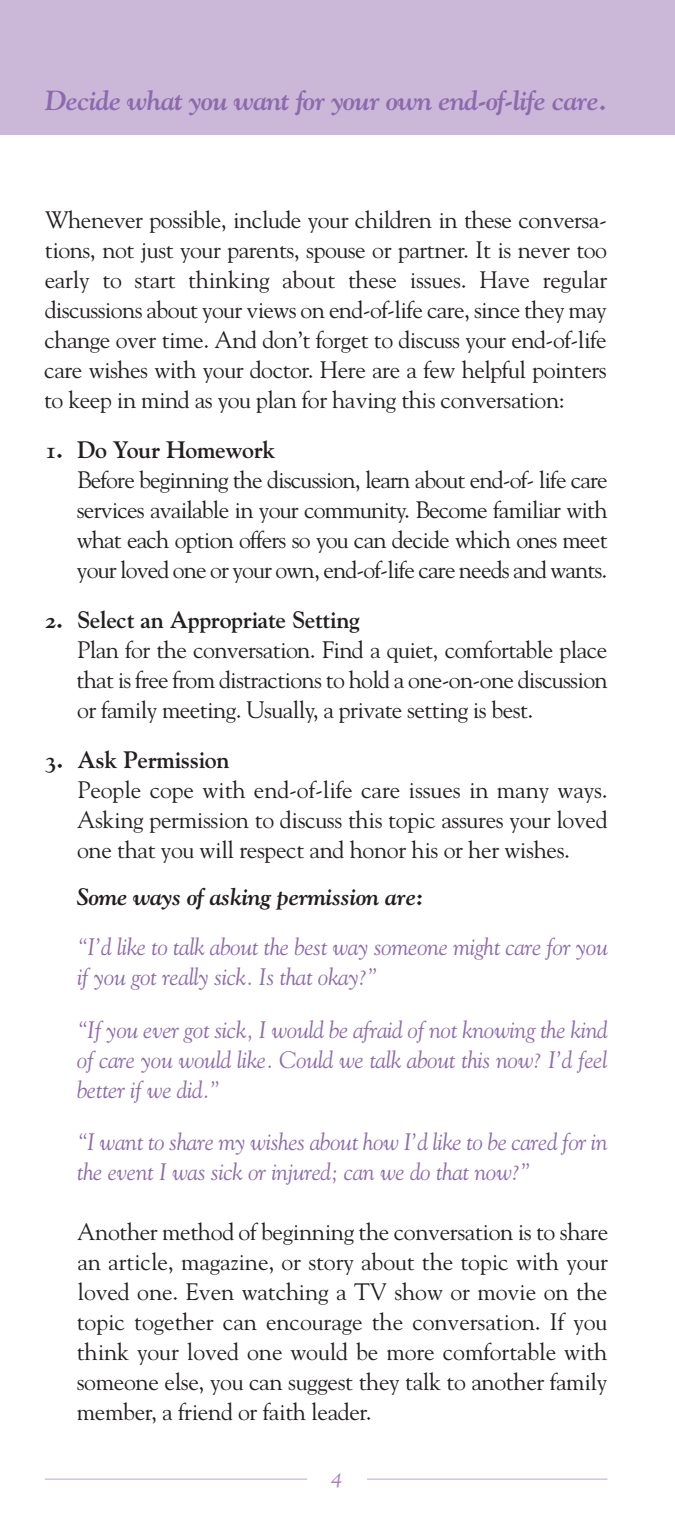
<style>
.page{position:relative;width:675px;height:1530px;background:#fff}
.page>*{position:absolute;margin:0;border:0;box-sizing:border-box;transform-origin:0 0}
.t1{font:27.5px "Goudy Bold Italic Os F";letter-spacing:-.025em;color:#8d6aae}
.t2{font:23.75px/30px "Goudy";letter-spacing:-.02em;color:#231f20;text-align:justify}
.t3{font:italic 23.75px/30px "Goudy";letter-spacing:-.015em;color:#8d6aae}
.t4{font:23.75px "Goudy Bold Os F";letter-spacing:-.015em;color:#231f20}
.t5{font:23.75px "Goudy Bold Italic Os F";letter-spacing:-.015em;color:#231f20}
.t6{font:22.5px "Goudy Italic Os F";color:#ac81b9}
</style>
<div class="page">
<div style="left:0;top:0;width:675px;height:135px;background:#cbb7d8"></div>
<hr style="left:45px;top:1479px;width:563px;height:1px;background:#cbb7d8">
<div style="left:307px;top:1440px;width:59px;height:74px;background:#fff"></div>
<p class="t1" style="left:45px;top:90px;width:564px">Decide what you want for your own end-of-life care.</p>
<p class="t2" style="left:44px;top:204px;width:565px">Whenever possible, include your children in these conversa&shy;tions, not just your parents, spouse or partner. It is never too early to start thinking about these issues. Have regular discussions about your views on end-of-life care, since they may change over time. And don’t forget to discuss your end-of-life care wishes with your doctor. Here are a few helpful pointers to keep in mind as you plan for having this conversation:</p>
<p class="t4" style="left:45px;top:440px;width:232px">1. Do Your Homework</p>
<p class="t2" style="left:77px;top:464px;width:532px">Before beginning the discussion, learn about end-of- life care services available in your community. Become familiar with what each option offers so you can decide which ones meet your loved one or your own, end-of-life care needs and wants.</p>
<p class="t4" style="left:45px;top:610px;width:316px">2. Select an Appropriate Setting</p>
<p class="t2" style="left:76px;top:634px;width:533px">Plan for the conversation. Find a quiet, comfortable place that is free from distractions to hold a one-on-one discussion or family meeting. Usually, a private setting is best.</p>
<p class="t4" style="left:45px;top:750px;width:186px">3. Ask Permission</p>
<p class="t2" style="left:77px;top:774px;width:532px">People cope with end-of-life care issues in many ways.<br>Asking permission to discuss this topic assures your loved one that you will respect and honor his or her wishes.</p>
<p class="t5" style="left:77px;top:888px;width:348px">Some ways of asking permission are:</p>
<p class="t3" style="left:77px;top:932px;width:532px">“I’d like to talk about the best way someone might care for you if you got really sick. Is that okay?”</p>
<p class="t3" style="left:77px;top:1014px;width:532px;text-align:justify">“If you ever got sick, I would be afraid of not knowing the kind of care you would like. Could we talk about this now? I’d feel better if we did.”</p>
<p class="t3" style="left:77px;top:1127px;width:532px">“I want to share my wishes about how I’d like to be cared for in the event I was sick or injured; can we do that now?”</p>
<p class="t2" style="left:77px;top:1217px;width:533px">Another method of beginning the conversation is to share an article, magazine, or story about the topic with your loved one. Even watching a TV show or movie on the topic together can encourage the conversation. If you think your loved one would be more comfortable with someone else, you can suggest they talk to another family member, a friend or faith leader.</p>
<p class="t6" style="left:331px;top:1467px;width:13px">4</p>
</div>
